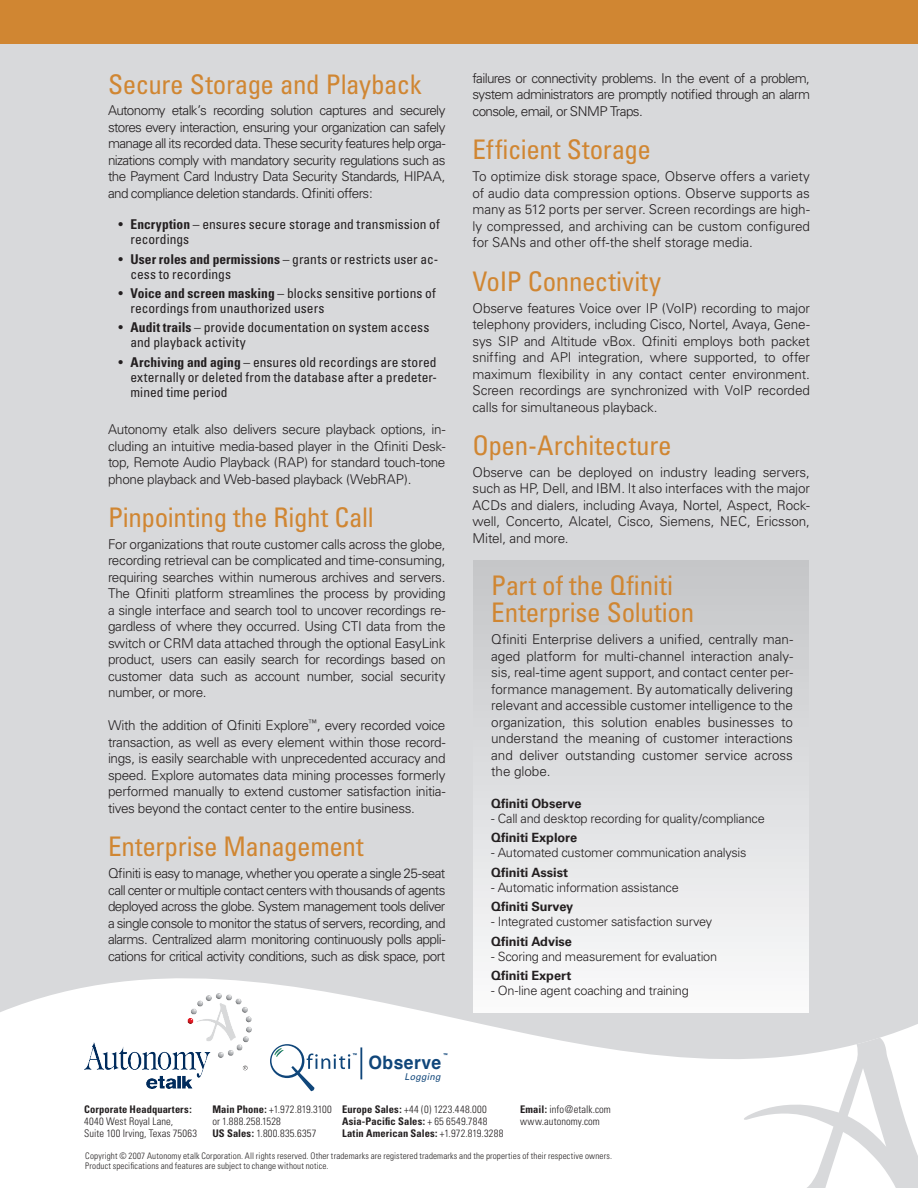
<style>
.page{position:relative;width:918px;height:1188px;background:#fff}
.page>*{position:absolute;margin:0;border:0;box-sizing:border-box;transform-origin:0 0}
.Headline_1{font:condensed 27px/27px "Univers";letter-spacing:-.015em;color:#d08632}
.t1{font:700 18.45px "Helvetica";letter-spacing:.03em;color:#10467a;scale:.95 1}
.Main_Content{font:300 13.5px/16.5px "Univers";letter-spacing:-.025em;color:#231f20;text-align:justify}
.Bullets{font:condensed 13.5px/15px "Univers";letter-spacing:.005em;color:#231f20}
.Main_Content-2{font:300 12.75px "Univers";letter-spacing:-.02em;color:#231f20}
.Main_Content-3{font:700 12.75px "Univers";letter-spacing:-.005em;color:#231f20}
.Corporate_Info{font:300 condensed 10.5px/12px "Univers";letter-spacing:.01em;color:#231f20}
.Corporate_Info-2{font:700 condensed 10.5px "Univers";letter-spacing:.01em;color:#231f20}
.t2{font:italic 9.45px "Univers";letter-spacing:.03em;color:#10467a;scale:.95 1}
.Foot_Notes_legal{font:300 condensed 9px/10.5px "Univers";letter-spacing:.02em;color:#231f20}
.t3{font:700 5.25px "Helvetica";color:#10467a;scale:.95 1}
.s1{font-weight:700}
.s2{font-weight:300}
</style>
<div class="page">
<div style="left:0;top:17px;width:918px;height:1053px;background:#d8d9db"></div>
<svg style="left:0;top:978px;width:918px;height:114px;fill:#fff"></svg>
<svg style="left:740px;top:1028px;width:178px;height:160px"></svg>
<hr style="left:360px;top:1047px;width:2px;height:32px;background:#10467a">
<svg style="left:270px;top:1044px;width:80px;height:47px"></svg>
<div style="left:0;top:0;width:918px;height:44px;background:#d08632"></div>
<img style="left:85px;top:993px;width:167px;height:95px">
<div style="left:473px;top:560px;width:336px;height:452px;background:linear-gradient(to bottom,#c4c5c7,#fafafb)"></div>
<p class="Headline_1" style="left:108px;top:70px;width:315px">Secure Storage and Playback</p>
<p class="Main_Content" style="left:108px;top:102px;width:339px">Autonomy etalk’s recording solution captures and securely stores every interaction, ensuring your organization can safely manage all its recorded data. These security features help orga&shy;nizations comply with mandatory security regulations such as the Payment Card Industry Data Security Standards, HIPAA, and compliance deletion standards. Qfiniti offers:</p>
<p class="Bullets" style="left:130px;top:217px;width:311px;text-indent:-12px">• <span class="s1">Encryption</span> – ensures secure storage and transmission of recordings</p>
<p class="Bullets" style="left:130px;top:251px;width:309px;text-indent:-12px">• <span class="s1">User roles and permissions</span> – grants or restricts user ac&shy;cess to recordings</p>
<p class="Bullets" style="left:130px;top:286px;width:307px;text-indent:-12px">• <span class="s1">Voice and screen masking</span> – blocks sensitive portions of recordings from unauthorized users</p>
<p class="Bullets" style="left:130px;top:320px;width:300px;text-indent:-12px">• <span class="s1">Audit trails</span> – provide documentation on system access and playback activity</p>
<p class="Bullets" style="left:130px;top:354px;width:308px;text-align:justify;text-indent:-12px">• <span class="s1">Archiving and aging</span> – ensures old recordings are stored externally or deleted from the database after a predeter&shy;mined time period</p>
<p class="Main_Content" style="left:108px;top:421px;width:339px">Autonomy etalk also delivers secure playback options, in&shy;cluding an intuitive media-based player in the Qfiniti Desk&shy;top, Remote Audio Playback (RAP) for standard touch-tone phone playback and Web-based playback (WebRAP).</p>
<p class="Headline_1" style="left:108px;top:504px;width:267px">Pinpointing the Right Call</p>
<p class="Main_Content" style="left:108px;top:536px;width:339px">For organizations that route customer calls across the globe, recording retrieval can be complicated and time-consuming, requiring searches within numerous archives and servers.<br>The Qfiniti platform streamlines the process by providing a single interface and search tool to uncover recordings re&shy;gardless of where they occurred. Using CTI data from the switch or CRM data attached through the optional EasyLink product, users can easily search for recordings based on customer data such as account number, social security number, or more.</p>
<p class="Main_Content" style="left:108px;top:717px;width:339px">With the addition of Qfiniti Explore<sup>™</sup>, every recorded voice transaction, as well as every element within those record&shy;ings, is easily searchable with unprecedented accuracy and speed. Explore automates data mining processes formerly performed manually to extend customer satisfaction initia&shy;tives beyond the contact center to the entire business.</p>
<p class="Headline_1" style="left:108px;top:833px;width:257px">Enterprise Management</p>
<p class="Main_Content" style="left:108px;top:865px;width:339px">Qfiniti is easy to manage, whether you operate a single 25-seat call center or multiple contact centers with thousands of agents deployed across the globe. System management tools deliver a single console to monitor the status of servers, recording, and alarms. Centralized alarm monitoring continuously polls appli&shy;cations for critical activity conditions, such as disk space, port</p>
<p class="t3" style="left:352px;top:1051px;width:7px">™</p>
<p class="t3" style="left:443px;top:1051px;width:7px">™</p>
<p class="t2" style="left:405px;top:1071px;width:39px">Logging</p>
<p class="t1" style="left:368px;top:1046px;width:78px">Observe</p>
<p class="Main_Content" style="left:472px;top:70px;width:339px">failures or connectivity problems. In the event of a problem, system administrators are promptly notified through an alarm console, email, or SNMP Traps.</p>
<p class="Headline_1" style="left:472px;top:136px;width:180px">Efficient Storage</p>
<p class="Main_Content" style="left:472px;top:168px;width:339px">To optimize disk storage space, Observe offers a variety of audio data compression options. Observe supports as many as 512 ports per server. Screen recordings are high&shy;ly compressed, and archiving can be custom configured for SANs and other off-the shelf storage media.</p>
<p class="Headline_1" style="left:472px;top:267px;width:190px">VoIP Connectivity</p>
<p class="Main_Content" style="left:472px;top:299px;width:339px">Observe features Voice over IP (VoIP) recording to major telephony providers, including Cisco, Nortel, Avaya, Gene&shy;sys SIP and Altitude vBox. Qfiniti employs both packet sniffing and API integration, where supported, to offer maximum flexibility in any contact center environment.<br>Screen recordings are synchronized with VoIP recorded calls for simultaneous playback.</p>
<p class="Headline_1" style="left:472px;top:432px;width:201px">Open-Architecture</p>
<p class="Main_Content" style="left:472px;top:464px;width:339px">Observe can be deployed on industry leading servers, such as HP, Dell, and IBM. It also interfaces with the major ACDs and dialers, including Avaya, Nortel, Aspect, Rock&shy;well, Concerto, Alcatel, Cisco, Siemens, NEC, Ericsson, Mitel, and more.</p>
<p class="Headline_1" style="left:491px;top:572px;width:204px">Part of the Qfiniti<br>Enterprise Solution</p>
<p class="Main_Content" style="left:491px;top:631px;width:303px">Qfiniti Enterprise delivers a unified, centrally man&shy;aged platform for multi-channel interaction analy&shy;sis, real-time agent support, and contact center per&shy;formance management. By automatically delivering relevant and accessible customer intelligence to the organization, this solution enables businesses to understand the meaning of customer interactions and deliver outstanding customer service across the globe.</p>
<p class="Main_Content-3" style="left:491px;top:796px;width:92px">Qfiniti Observe</p>
<p class="Main_Content-2" style="left:491px;top:811px;width:275px">- Call and desktop recording for quality/compliance</p>
<p class="Main_Content-3" style="left:491px;top:830px;width:87px">Qfiniti Explore</p>
<p class="Main_Content-2" style="left:491px;top:845px;width:257px">- Automated customer communication analysis</p>
<p class="Main_Content-3" style="left:491px;top:865px;width:78px">Qfiniti Assist</p>
<p class="Main_Content-2" style="left:491px;top:880px;width:189px">- Automatic information assistance</p>
<p class="Main_Content-3" style="left:491px;top:899px;width:84px">Qfiniti Survey</p>
<p class="Main_Content-2" style="left:491px;top:914px;width:223px">- Integrated customer satisfaction survey</p>
<p class="Main_Content-3" style="left:491px;top:934px;width:82px">Qfiniti Advise</p>
<p class="Main_Content-2" style="left:491px;top:949px;width:228px">- Scoring and measurement for evaluation</p>
<p class="Main_Content-3" style="left:491px;top:968px;width:82px">Qfiniti Expert</p>
<p class="Main_Content-2" style="left:491px;top:983px;width:199px">- On-line agent coaching and training</p>
<p class="Corporate_Info-2" style="left:84px;top:1103px;width:109px">Corporate Headquarters:</p>
<p class="Corporate_Info" style="left:84px;top:1115px;width:90px">4040 West Royal Lane,</p>
<p class="Corporate_Info" style="left:84px;top:1127px;width:114px">Suite 100 Irving, Texas 75063</p>
<p class="Corporate_Info" style="left:212px;top:1103px;width:121px"><span class="s1">Main Phone:</span> +1.972.819.3100 or 1.888.258.1528</p>
<p class="Corporate_Info" style="left:212px;top:1127px;width:106px"><span class="s1">US Sales:</span> 1.800.835.6357</p>
<p class="Corporate_Info" style="left:342px;top:1103px;width:146px"><span class="s1">Europe Sales:</span> +44 (0) 1223.448.000</p>
<p class="Corporate_Info-2" style="left:342px;top:1115px;width:147px">Asia-Pacific Sales: <span class="s2">+ 65 6549.7848</span></p>
<p class="Corporate_Info-2" style="left:342px;top:1127px;width:163px">Latin American Sales: <span class="s2">+1.972.819.3288</span></p>
<p class="Corporate_Info" style="left:520px;top:1103px;width:92px"><span class="s1">Email:</span> info@etalk.com</p>
<p class="Corporate_Info" style="left:520px;top:1115px;width:81px">www.autonomy.com</p>
<p class="Foot_Notes_legal" style="left:85px;top:1150px;width:528px">Copyright © 2007 Autonomy etalk Corporation. All rights reserved. Other trademarks are registered trademarks and the properties of their respective owners.<br>Product specifications and features are subject to change without notice.</p>
</div>
